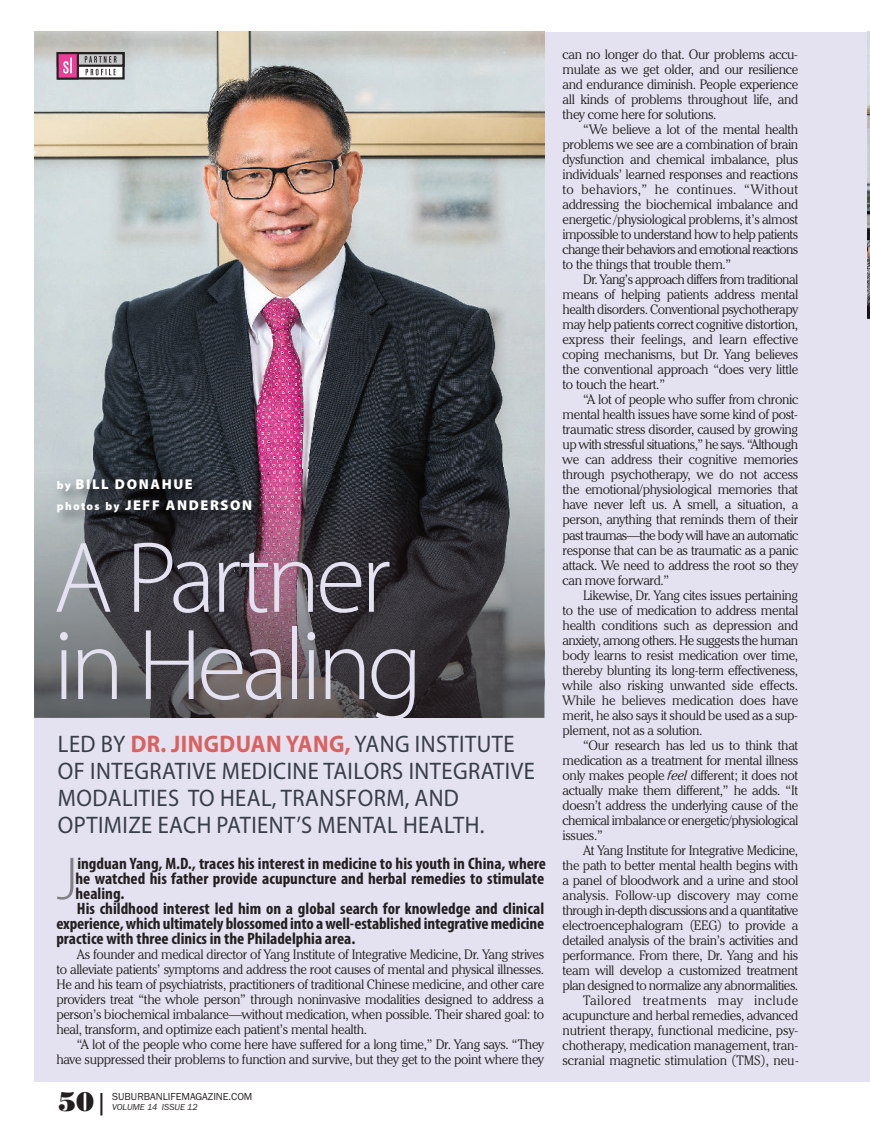
<style>
.page{position:relative;width:870px;height:1146px;background:#fff}
.page>*{position:absolute;margin:0;border:0;box-sizing:border-box;transform-origin:0 0}
.t1{font:300 101.7px/87.2px "Myriad Pro";letter-spacing:-.045em;color:#e4e2f0}
.t2{font:300 60.9px "Myriad Pro";color:#828087}
.t3{font:27px "Bodoni Poster";color:#231f20}
.t4{font:24px/27px "Myriad Pro";letter-spacing:.02em;color:#383e48;scale:.94 1}
.t5{font:700 condensed 16.5px "Myriad Pro";color:#231f20}
.t6{font:900 14.25px/21px "Myriad Pro";letter-spacing:.115em;color:#fff}
.t7{font:300 13.5px/15px "Cheltenham IT Cby BT";letter-spacing:-.02em;color:#231f20;text-align:justify}
.t8{font:10.5px "Franklin Gothic";color:#231f20}
.t9{font:italic 9px "Franklin Gothic";color:#231f20}
.s1{font-size:11.25px}
.s2{font-weight:700;color:#d96160}
.s3{font-family:"Franklin Gothic"}
.s4{font-style:italic}
</style>
<div class="page">
<hr style="left:867px;top:32px;width:2px;height:1050px;background:#e4e2f0">
<div style="left:34px;top:32px;width:833px;height:1050px;background:#e4e2f0"></div>
<img style="left:34px;top:32px;width:510px;height:435px">
<img style="left:34px;top:467px;width:510px;height:251px">
<svg style="left:79px;top:67px;width:43px;height:10px"></svg>
<div style="left:57px;top:52px;width:68px;height:28px;border:2px solid #231f20"></div>
<div style="left:58px;top:53px;width:65px;height:13px;background:#c7c8ca"></div>
<div style="left:57px;top:52px;width:68px;height:15px;border:2px solid #231f20"></div>
<div style="left:57px;top:52px;width:22px;height:28px;border:2px solid #231f20"></div>
<svg style="left:59px;top:54px;width:18px;height:24px"></svg>
<svg style="left:86px;top:69px;width:30px;height:6px"></svg>
<svg style="left:85px;top:56px;width:31px;height:7px"></svg>
<img style="left:49px;top:470px;width:290px;height:81px">
<img style="left:78px;top:543px;width:92px;height:8px">
<img style="left:867px;top:32px;width:2px;height:212px">
<img style="left:867px;top:244px;width:2px;height:74px">
<p class="t6" style="left:57px;top:475px;width:197px"><span class="s1">by</span> BILL DONAHUE<br><span class="s1">photos by</span> JEFF ANDERSON</p>
<h1 class="t1" style="left:53px;top:542px;width:371px">A Partner in Healing</h1>
<h3 class="t4" style="left:58px;top:733px;width:509px">LED BY <span class="s2">DR. JINGDUAN YANG,</span> YANG INSTITUTE OF INTEGRATIVE MEDICINE TAILORS INTEGRATIVE MODALITIES TO HEAL, TRANSFORM, AND OPTIMIZE EACH PATIENT’S MENTAL HEALTH.</h3>
<h2 class="t2" style="left:56px;top:856px;width:23px">J</h2>
<p class="t5" style="left:77px;top:858px;width:470px">ingduan Yang, M.D., traces his interest in medicine to his youth in China, where</p>
<p class="t5" style="left:75px;top:873px;width:470px">he watched his father provide acupuncture and herbal remedies to stimulate</p>
<p class="t5" style="left:75px;top:888px;width:50px">healing.</p>
<p class="t5" style="left:77px;top:903px;width:468px">His childhood interest led him on a global search for knowledge and clinical</p>
<p class="t5" style="left:56px;top:918px;width:489px">experience, which ultimately blossomed into a well-established integrative medicine</p>
<p class="t5" style="left:56px;top:933px;width:300px">practice with three clinics in the Philadelphia area.</p>
<p class="t7" style="left:56px;top:948px;width:489px;text-indent:21px">As founder and medical director of Yang Institute of Integrative Medicine, Dr. Yang strives to alleviate patients’ symptoms and address the root causes of mental and physical illnesses.<br>He and his team of psychiatrists, practitioners of traditional Chinese medicine, and other care providers treat “the whole person” through noninvasive modalities designed to address a person’s biochemical imbalance—without medication, when possible. Their shared goal: to heal, transform, and optimize each patient’s mental health.</p>
<p class="t7" style="left:56px;top:1038px;width:489px;text-align:right">“A lot of the people who come here have suffered for a long time,” Dr. Yang says. “They have suppressed their problems to function and survive, but they get to the point where they</p>
<h3 class="t3" style="left:58px;top:1086px;width:52px">50<span class="s3">|</span></h3>
<p class="t8" style="left:112px;top:1090px;width:142px">SUBURBANLIFEMAGAZINE.COM</p>
<p class="t9" style="left:112px;top:1102px;width:87px">VOLUME 14 ISSUE 12</p>
<p class="t7" style="left:562px;top:49px;width:237px">can no longer do that. Our problems accu&shy;mulate as we get older, and our resilience and endurance diminish. People experience all kinds of problems throughout life, and they come here for solutions.</p>
<p class="t7" style="left:562px;top:124px;width:237px;text-indent:21px">“We believe a lot of the mental health problems we see are a combination of brain dysfunction and chemical imbalance, plus individuals’ learned responses and reactions to behaviors,” he continues. “Without addressing the biochemical imbalance and energetic /physiological problems, it’s almost impossible to understand how to help patients change their behaviors and emotional reactions to the things that trouble them.”</p>
<p class="t7" style="left:562px;top:274px;width:237px;text-indent:21px">Dr. Yang’s approach differs from traditional means of helping patients address mental health disorders. Conventional psychotherapy may help patients correct cognitive distortion, express their feelings, and learn effective coping mechanisms, but Dr. Yang believes the conventional approach “does very little to touch the heart.”</p>
<p class="t7" style="left:562px;top:394px;width:237px;text-indent:21px">“A lot of people who suffer from chronic mental health issues have some kind of post&shy;traumatic stress disorder, caused by growing up with stressful situations,” he says. “Although we can address their cognitive memories through psychotherapy, we do not access the emotional/physiological memories that have never left us. A smell, a situation, a person, anything that reminds them of their past traumas—the body will have an automatic response that can be as traumatic as a panic attack. We need to address the root so they can move forward.”</p>
<p class="t7" style="left:562px;top:589px;width:237px;text-indent:21px">Likewise, Dr. Yang cites issues pertaining to the use of medication to address mental health conditions such as depression and anxiety, among others. He suggests the human body learns to resist medication over time, thereby blunting its long-term effectiveness, while also risking unwanted side effects.<br>While he believes medication does have merit, he also says it should be used as a sup&shy;plement, not as a solution.</p>
<p class="t7" style="left:562px;top:739px;width:237px;text-indent:21px">“Our research has led us to think that medication as a treatment for mental illness only makes people <span class="s4">feel</span> different; it does not actually make them different,” he adds. “It doesn’t address the underlying cause of the chemical imbalance or energetic/physiological issues.”</p>
<p class="t7" style="left:562px;top:844px;width:238px;text-align:right">At Yang Institute for Integrative Medicine,<br>the path to better mental health begins with a panel of bloodwork and a urine and stool analysis. Follow-up discovery may come through in-depth discussions and a quantitative electroencephalogram (EEG) to provide a detailed analysis of the brain’s activities and performance. From there, Dr. Yang and his team will develop a customized treatment plan designed to normalize any abnormalities.<br>Tailored treatments may include acupuncture and herbal remedies, advanced nutrient therapy, functional medicine, psy&shy;chotherapy, medication management, tran&shy;scranial magnetic stimulation (TMS), neu-</p>
</div>
